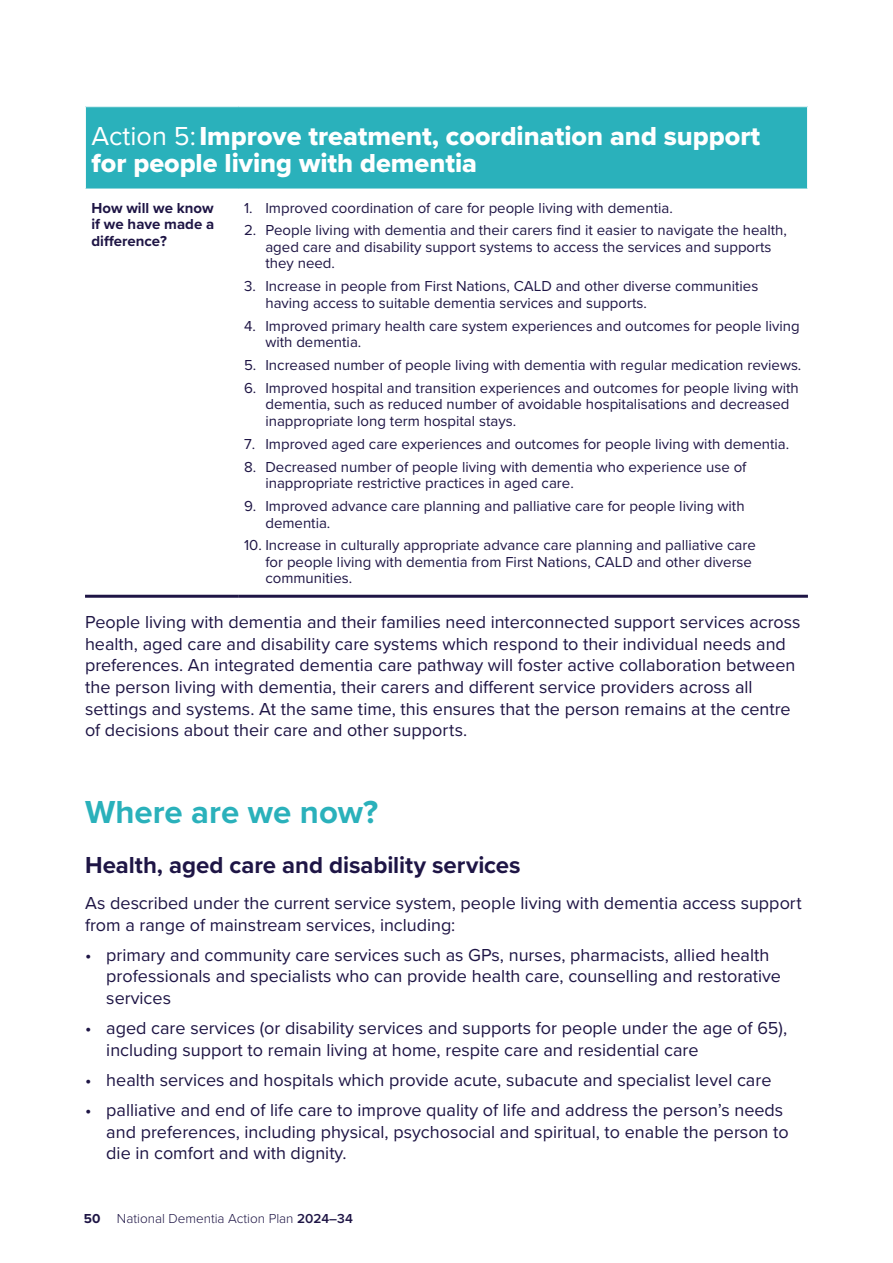
<style>
.page{position:relative;width:893px;height:1263px;background:#fff}
.page>*{position:absolute;margin:0;border:0;box-sizing:border-box;transform-origin:0 0}
.t1{font:700 33px "Proxima Nova";color:#2ab1bb}
.Body{font:27px/27px "Proxima Nova Extrabld";color:#fff}
.H3_copy{font:700 24px "Proxima Nova";letter-spacing:-.005em;color:#1e1545}
.Body-2{font:18px/21.6px "Proxima Nova";color:#1e1545}
.t2{font:15px/16.5px "Proxima Nova";color:#1e1545}
.Body-3{font:700 15px/16.5px "Proxima Nova";color:#1e1545;text-align:justify}
.t3{font:300 13.5px "Proxima Nova";color:#1e1545}
.s1{font-family:"Proxima Nova"}
.s2{font-weight:700}
.s3{font-weight:600}
</style>
<div class="page">
<div style="left:85px;top:107px;width:722px;height:82px;background:#2ab1bb"></div>
<hr style="left:85px;top:107px;width:1px;height:82px;background:#fff">
<hr style="left:85px;top:595px;width:153px;height:3px;background:#1e1545">
<hr style="left:238px;top:595px;width:570px;height:3px;background:#1e1545">
<p class="Body" style="left:91px;top:122px;width:670px"><span class="s1">Action 5:</span>Improve treatment, coordination and support for people living with dementia</p>
<p class="Body-3" style="left:91px;top:199px;width:124px">How will we know if we have made a difference?</p>
<p class="t2" style="left:244px;top:199px;width:430px">1. Improved coordination of care for people living with dementia.</p>
<p class="t2" style="left:265px;top:221px;width:523px;text-indent:-21px">2. People living with dementia and their carers find it easier to navigate the health, aged care and disability support systems to access the services and supports they need.</p>
<p class="t2" style="left:265px;top:277px;width:494px;text-indent:-21px">3. Increase in people from First Nations, CALD and other diverse communities having access to suitable dementia services and supports.</p>
<p class="t2" style="left:265px;top:317px;width:536px;text-indent:-21px">4. Improved primary health care system experiences and outcomes for people living with dementia.</p>
<p class="t2" style="left:244px;top:356px;width:559px">5. Increased number of people living with dementia with regular medication reviews.</p>
<p class="t2" style="left:265px;top:379px;width:535px;text-indent:-21px">6. Improved hospital and transition experiences and outcomes for people living with dementia, such as reduced number of avoidable hospitalisations and decreased inappropriate long term hospital stays.</p>
<p class="t2" style="left:244px;top:435px;width:547px">7. Improved aged care experiences and outcomes for people living with dementia.</p>
<p class="t2" style="left:265px;top:458px;width:483px;text-indent:-21px">8. Decreased number of people living with dementia who experience use of inappropriate restrictive practices in aged care.</p>
<p class="t2" style="left:265px;top:497px;width:481px;text-indent:-21px">9. Improved advance care planning and palliative care for people living with dementia.</p>
<p class="t2" style="left:265px;top:536px;width:492px;text-indent:-21px">10. Increase in culturally appropriate advance care planning and palliative care for people living with dementia from First Nations, CALD and other diverse communities.</p>
<p class="Body-2" style="left:85px;top:611px;width:717px">People living with dementia and their families need interconnected support services across health, aged care and disability care systems which respond to their individual needs and preferences. An integrated dementia care pathway will foster active collaboration between the person living with dementia, their carers and different service providers across all settings and systems. At the same time, this ensures that the person remains at the centre of decisions about their care and other supports.</p>
<h2 class="t1" style="left:85px;top:787px;width:295px">Where are we now?</h2>
<p class="H3_copy" style="left:85px;top:847px;width:437px">Health, aged care and disability services</p>
<p class="Body-2" style="left:85px;top:891px;width:718px">As described under the current service system, people living with dementia access support from a range of mainstream services, including:</p>
<p class="Body-2" style="left:106px;top:943px;width:676px;text-indent:-21px">• primary and community care services such as GPs, nurses, pharmacists, allied health professionals and specialists who can provide health care, counselling and restorative services</p>
<p class="Body-2" style="left:106px;top:1016px;width:682px;text-indent:-21px">• aged care services (or disability services and supports for people under the age of 65), including support to remain living at home, respite care and residential care</p>
<p class="Body-2" style="left:85px;top:1068px;width:688px">• health services and hospitals which provide acute, subacute and specialist level care</p>
<p class="Body-2" style="left:106px;top:1098px;width:684px;text-indent:-21px">• palliative and end of life care to improve quality of life and address the person’s needs and preferences, including physical, psychosocial and spiritual, to enable the person to die in comfort and with dignity.</p>
<p class="t3" style="left:84px;top:1208px;width:270px"><span class="s2">50</span> National Dementia Action Plan <span class="s3">2024–34</span></p>
</div>
